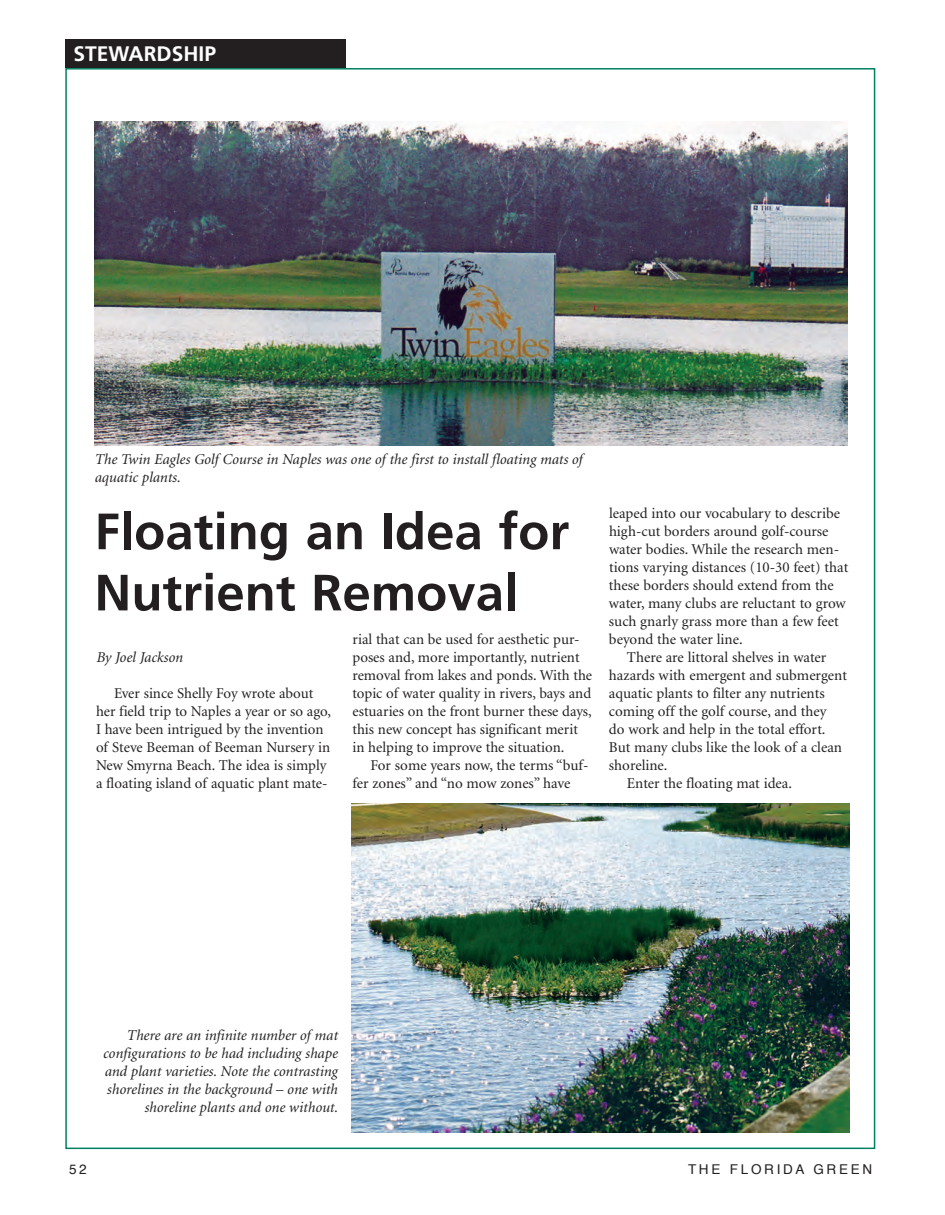
<style>
.page{position:relative;width:945px;height:1215px;background:#fff}
.page>*{position:absolute;margin:0;border:0;box-sizing:border-box;transform-origin:0 0}
.t1{font:700 51px/61.2px "Frutiger";color:#231f20}
.t2{font:700 21px "Frutiger";color:#fff}
.t3{font:15px/18px "Minion";color:#231f20}
.t4{font:italic 15px/18px "Minion";color:#231f20}
.t5{font:13.5px "Helvetica";letter-spacing:.2em;color:#231f20}
</style>
<div class="page">
<div style="left:65px;top:39px;width:281px;height:29px;background:#231f20"></div>
<img style="left:94px;top:122px;width:754px;height:324px">
<img style="left:351px;top:804px;width:499px;height:329px">
<h2 class="t2" style="left:73px;top:41px;width:144px">STEWARDSHIP</h2>
<p class="t4" style="left:94px;top:450px;width:489px">The Twin Eagles Golf Course in Naples was one of the first to install floating mats of aquatic plants.</p>
<h1 class="t1" style="left:94px;top:500px;width:476px">Floating an Idea for<br>Nutrient Removal</h1>
<p class="t4" style="left:96px;top:648px;width:88px">By Joel Jackson</p>
<p class="t3" style="left:96px;top:684px;width:237px;text-align:center">Ever since Shelly Foy wrote about<br>her field trip to Naples a year or so ago, I have been intrigued by the invention of Steve Beeman of Beeman Nursery in New Smyrna Beach. The idea is simply a floating island of aquatic plant mate-</p>
<p class="t3" style="left:352px;top:630px;width:241px">rial that can be used for aesthetic pur&shy;poses and, more importantly, nutrient removal from lakes and ponds. With the topic of water quality in rivers, bays and estuaries on the front burner these days, this new concept has significant merit in helping to improve the situation.</p>
<p class="t3" style="left:352px;top:756px;width:238px;text-indent:18px">For some years now, the terms “buf&shy;fer zones” and “no mow zones” have</p>
<p class="t3" style="left:609px;top:504px;width:241px">leaped into our vocabulary to describe high-cut borders around golf-course water bodies. While the research men&shy;tions varying distances (10-30 feet) that these borders should extend from the water, many clubs are reluctant to grow such gnarly grass more than a few feet beyond the water line.</p>
<p class="t3" style="left:627px;top:648px;width:201px">There are littoral shelves in water</p>
<p class="t3" style="left:609px;top:666px;width:240px">hazards with emergent and submergent</p>
<p class="t3" style="left:609px;top:684px;width:217px">aquatic plants to filter any nutrients</p>
<p class="t3" style="left:609px;top:702px;width:219px">coming off the golf course, and they</p>
<p class="t3" style="left:609px;top:720px;width:218px">do work and help in the total effort.</p>
<p class="t3" style="left:609px;top:738px;width:235px">But many clubs like the look of a clean</p>
<p class="t3" style="left:609px;top:756px;width:60px">shoreline.</p>
<p class="t3" style="left:627px;top:774px;width:166px">Enter the floating mat idea.</p>
<p class="t4" style="left:103px;top:1026px;width:236px;text-align:right">There are an infinite number of mat configurations to be had including shape and plant varieties. Note the contrasting shorelines in the background – one with shoreline plants and one without.</p>
<p class="t5" style="left:69px;top:1158px;width:19px">52</p>
<p class="t5" style="left:688px;top:1158px;width:186px">THE FLORIDA GREEN</p>
</div>
